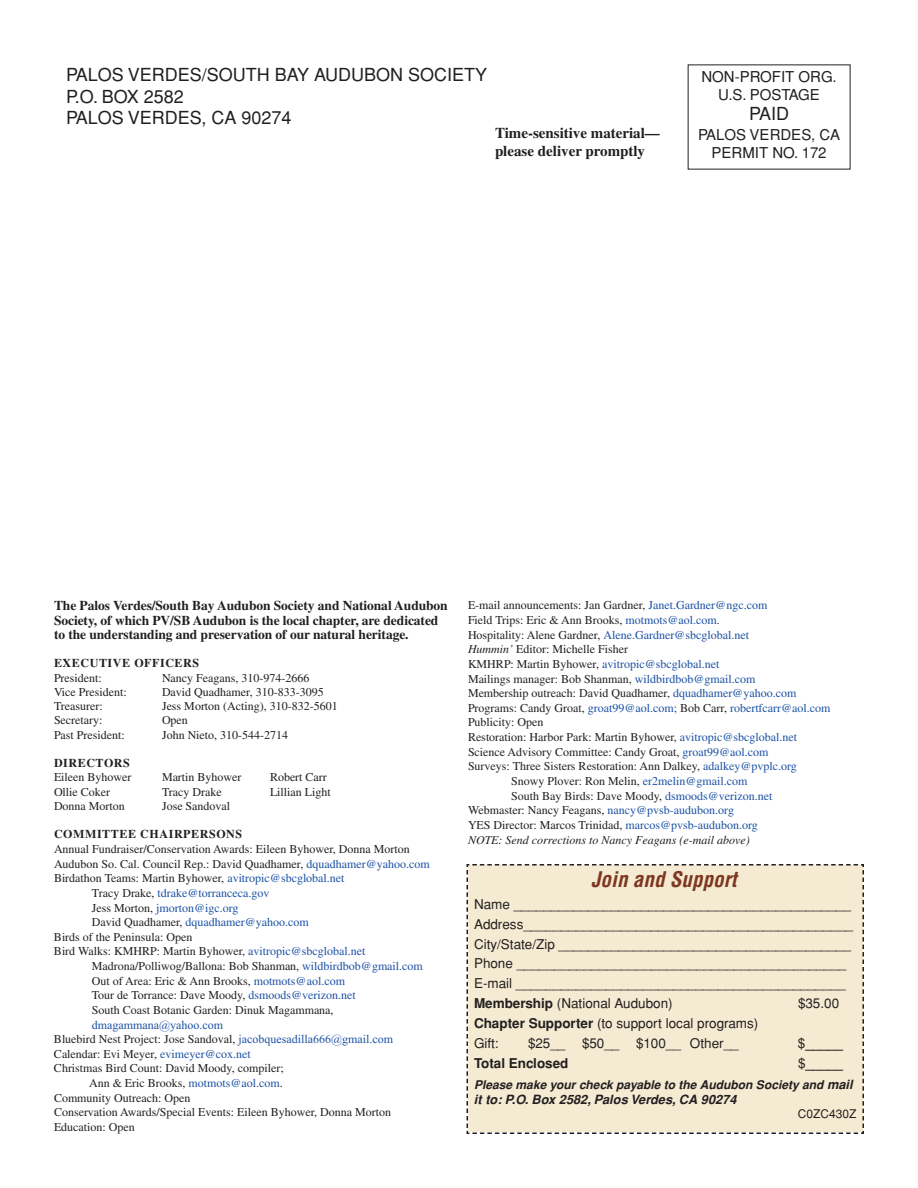
<style>
.page{position:relative;width:918px;height:1188px;background:#fff}
.page>*{position:absolute;margin:0;border:0;box-sizing:border-box;transform-origin:0 0}
.t1{font:italic 700 condensed 21px "Helvetica";letter-spacing:.005em;color:#7e3720}
.t2{font:18px/21.6px "Helvetica";color:#231f20}
.t3{font:15px/18px "Helvetica";color:#231f20;text-align:center}
.t4{font:700 15px/18px "Times";color:#231f20}
.t5{font:13.5px/19.8px "Helvetica";color:#231f20}
.t6{font:700 13.5px/14.2px "Times";letter-spacing:-.005em;color:#231f20}
.t7{font:700 13.5px "Helvetica";color:#231f20}
.t8{font:italic 700 12.75px "Helvetica";letter-spacing:.005em;color:#231f20}
.t9{font:12px "Times";color:#231f20}
.t10{font:12px "Times";color:#1c52a4}
.t11{font:italic 700 12px "Helvetica";letter-spacing:.005em;color:#231f20}
.t12{font:700 12px "Times";letter-spacing:.05em;color:#231f20}
.t13{font:italic 12px "Times";color:#231f20}
.t14{font:12px "Times New Roman";color:#1c52a4}
.t15{font:12px "Helvetica";color:#231f20}
.s1{color:#1c52a4}
.s2{color:#231f20}
.s3{font-family:"Times New Roman";color:#1c52a4}
.s4{font-style:italic}
.s5{font-weight:700}
.s6{font-weight:400}
.s7{font-size:12.75px}
</style>
<div class="page">
<div style="left:466px;top:864px;width:398px;height:270px;background:#f5ebd3"></div>
<h2 class="t2" style="left:66px;top:64px;width:423px">PALOS VERDES/SOUTH BAY AUDUBON SOCIETY<br>P.O. BOX 2582<br>PALOS VERDES, CA 90274</h2>
<p class="t3" style="left:701px;top:68px;width:137px">NON-PROFIT ORG.<br>U.S. POSTAGE</p>
<h2 class="t2" style="left:749px;top:103px;width:41px">PAID</h2>
<p class="t3" style="left:698px;top:125px;width:144px">PALOS VERDES, CA<br>PERMIT NO. 172</p>
<p class="t4" style="left:495px;top:125px;width:166px">Time-sensitive material— please deliver promptly</p>
<p class="t6" style="left:54px;top:600px;width:395px">The Palos Verdes/South Bay Audubon Society and National Audubon<br>Society, of which PV/SB Audubon is the local chapter, are dedicated to the understanding and preservation of our natural heritage.</p>
<p class="t12" style="left:54px;top:659px;width:147px">EXECUTIVE OFFICERS</p>
<p class="t9" style="left:54px;top:674px;width:49px">President:</p>
<p class="t9" style="left:162px;top:674px;width:149px">Nancy Feagans, 310-974-2666</p>
<p class="t9" style="left:54px;top:688px;width:74px">Vice President:</p>
<p class="t9" style="left:162px;top:688px;width:163px">David Quadhamer, 310-833-3095</p>
<p class="t9" style="left:54px;top:702px;width:50px">Treasurer:</p>
<p class="t9" style="left:162px;top:702px;width:177px">Jess Morton (Acting), 310-832-5601</p>
<p class="t9" style="left:54px;top:716px;width:50px">Secretary:</p>
<p class="t9" style="left:162px;top:716px;width:27px">Open</p>
<p class="t9" style="left:54px;top:730px;width:72px">Past President:</p>
<p class="t9" style="left:162px;top:730px;width:128px">John Nieto, 310-544-2714</p>
<p class="t12" style="left:54px;top:759px;width:77px">DIRECTORS</p>
<p class="t9" style="left:54px;top:773px;width:79px">Eileen Byhower</p>
<p class="t9" style="left:162px;top:773px;width:81px">Martin Byhower</p>
<p class="t9" style="left:270px;top:773px;width:58px">Robert Carr</p>
<p class="t9" style="left:54px;top:787px;width:58px">Ollie Coker</p>
<p class="t9" style="left:162px;top:787px;width:61px">Tracy Drake</p>
<p class="t9" style="left:270px;top:787px;width:62px">Lillian Light</p>
<p class="t9" style="left:54px;top:802px;width:72px">Donna Morton</p>
<p class="t9" style="left:162px;top:802px;width:70px">Jose Sandoval</p>
<p class="t12" style="left:54px;top:830px;width:190px">COMMITTEE CHAIRPERSONS</p>
<p class="t9" style="left:54px;top:845px;width:357px">Annual Fundraiser/Conservation Awards: Eileen Byhower, Donna Morton</p>
<p class="t9" style="left:54px;top:859px;width:377px">Audubon So. Cal. Council Rep.: David Quadhamer, <span class="s1">dquadhamer@yahoo.com</span></p>
<p class="t9" style="left:54px;top:874px;width:292px">Birdathon Teams: Martin Byhower, <span class="s1">avitropic@sbcglobal.net</span></p>
<p class="t10" style="left:92px;top:889px;width:179px"><span class="s2">Tracy Drake,</span> tdrake@torranceca.gov</p>
<p class="t10" style="left:92px;top:903px;width:148px"><span class="s2">Jess Morton,</span> jmorton@igc.org</p>
<p class="t10" style="left:92px;top:918px;width:219px"><span class="s2">David Quadhamer,</span> dquadhamer@yahoo.com</p>
<p class="t9" style="left:54px;top:933px;width:140px">Birds of the Peninsula: Open</p>
<p class="t9" style="left:54px;top:947px;width:313px">Bird Walks: KMHRP: Martin Byhower, <span class="s1">avitropic@sbcglobal.net</span></p>
<p class="t9" style="left:92px;top:962px;width:333px">Madrona/Polliwog/Ballona: Bob Shanman, <span class="s1">wildbirdbob@gmail.com</span></p>
<p class="t9" style="left:92px;top:976px;width:255px">Out of Area: Eric &amp; Ann Brooks, <span class="s1">motmots@aol.com</span></p>
<p class="t9" style="left:92px;top:991px;width:265px">Tour de Torrance: Dave Moody, <span class="s1">dsmoods@verizon.net</span></p>
<p class="t9" style="left:92px;top:1006px;width:243px">South Coast Botanic Garden: Dinuk Magammana,</p>
<p class="t14" style="left:92px;top:1017px;width:133px">dmagammana@yahoo.com</p>
<p class="t9" style="left:54px;top:1035px;width:341px">Bluebird Nest Project: Jose Sandoval, <span class="s3">jacobquesadilla666@gmail.com</span></p>
<p class="t9" style="left:54px;top:1050px;width:198px">Calendar: Evi Meyer, <span class="s1">evimeyer@cox.net</span></p>
<p class="t9" style="left:54px;top:1064px;width:231px">Christmas Bird Count: David Moody, compiler;</p>
<p class="t9" style="left:89px;top:1079px;width:195px">Ann &amp; Eric Brooks, <span class="s1">motmots@aol.com</span>.</p>
<p class="t9" style="left:54px;top:1094px;width:138px">Community Outreach: Open</p>
<p class="t9" style="left:54px;top:1108px;width:339px">Conservation Awards/Special Events: Eileen Byhower, Donna Morton</p>
<p class="t9" style="left:54px;top:1123px;width:82px">Education: Open</p>
<p class="t9" style="left:468px;top:601px;width:301px">E-mail announcements: Jan Gardner, <span class="s1">Janet.Gardner@ngc.com</span></p>
<p class="t9" style="left:468px;top:616px;width:253px">Field Trips: Eric &amp; Ann Brooks, <span class="s1">motmots@aol.com</span>.</p>
<p class="t10" style="left:468px;top:631px;width:283px"><span class="s2">Hospitality: Alene Gardner,</span> Alene.Gardner@sbcglobal.net</p>
<p class="t9" style="left:468px;top:645px;width:162px"><span class="s4">Hummin’</span> Editor: Michelle Fisher</p>
<p class="t10" style="left:468px;top:660px;width:253px"><span class="s2">KMHRP: Martin Byhower,</span> avitropic@sbcglobal.net</p>
<p class="t9" style="left:468px;top:674px;width:289px">Mailings manager: Bob Shanman, <span class="s1">wildbirdbob@gmail.com</span></p>
<p class="t9" style="left:468px;top:689px;width:330px">Membership outreach: David Quadhamer, <span class="s1">dquadhamer@yahoo.com</span></p>
<p class="t10" style="left:468px;top:704px;width:364px"><span class="s2">Programs: Candy Groat,</span> groat99@aol.com; <span class="s2">Bob Carr,</span> robertfcarr@aol.com</p>
<p class="t9" style="left:468px;top:718px;width:77px">Publicity: Open</p>
<p class="t9" style="left:468px;top:733px;width:331px">Restoration: Harbor Park: Martin Byhower, <span class="s1">avitropic@sbcglobal.net</span></p>
<p class="t9" style="left:468px;top:748px;width:302px">Science Advisory Committee: Candy Groat, <span class="s1">groat99@aol.com</span></p>
<p class="t9" style="left:468px;top:762px;width:330px">Surveys: Three Sisters Restoration: Ann Dalkey, <span class="s1">adalkey@pvplc.org</span></p>
<p class="t9" style="left:511px;top:777px;width:238px">Snowy Plover: Ron Melin, <span class="s1">er2melin@gmail.com</span></p>
<p class="t9" style="left:511px;top:791px;width:263px">South Bay Birds: Dave Moody, <span class="s1">dsmoods@verizon.net</span></p>
<p class="t9" style="left:468px;top:806px;width:268px">Webmaster: Nancy Feagans, <span class="s1">nancy@pvsb-audubon.org</span></p>
<p class="t9" style="left:468px;top:821px;width:291px">YES Director: Marcos Trinidad, <span class="s1">marcos@pvsb-audubon.org</span></p>
<p class="t13" style="left:468px;top:835px;width:283px">NOTE: Send corrections to Nancy Feagans (e-mail above)</p>
<h1 class="t1" style="left:591px;top:868px;width:147px">Join and Support</h1>
<p class="t5" style="left:474px;top:895px;width:381px">Name _____________________________________________ Address____________________________________________ City/State/Zip _______________________________________ Phone ____________________________________________ E-mail ____________________________________________ <span class="s5">Membership</span> (National Audubon)</p>
<p class="t5" style="left:798px;top:994px;width:43px">$35.00</p>
<p class="t5" style="left:474px;top:1014px;width:286px"><span class="s5">Chapter Supporter</span> (to support local programs)<br>Gift:</p>
<p class="t5" style="left:528px;top:1033px;width:212px">$25__ $50__ $100__ Other__</p>
<p class="t7" style="left:798px;top:1035px;width:46px"><span class="s6">$</span>_____</p>
<p class="t7" style="left:474px;top:1055px;width:96px">Total Enclosed</p>
<p class="t7" style="left:798px;top:1055px;width:46px"><span class="s6">$</span>_____</p>
<p class="t11" style="left:474px;top:1078px;width:380px">Please make your check payable to the Audubon Society and <span class="s7">mail</span></p>
<p class="t8" style="left:474px;top:1092px;width:264px">it to: P.O. Box 2582, Palos Verdes, CA 90274</p>
<p class="t15" style="left:798px;top:1107px;width:60px">C0ZC430Z</p>
</div>
